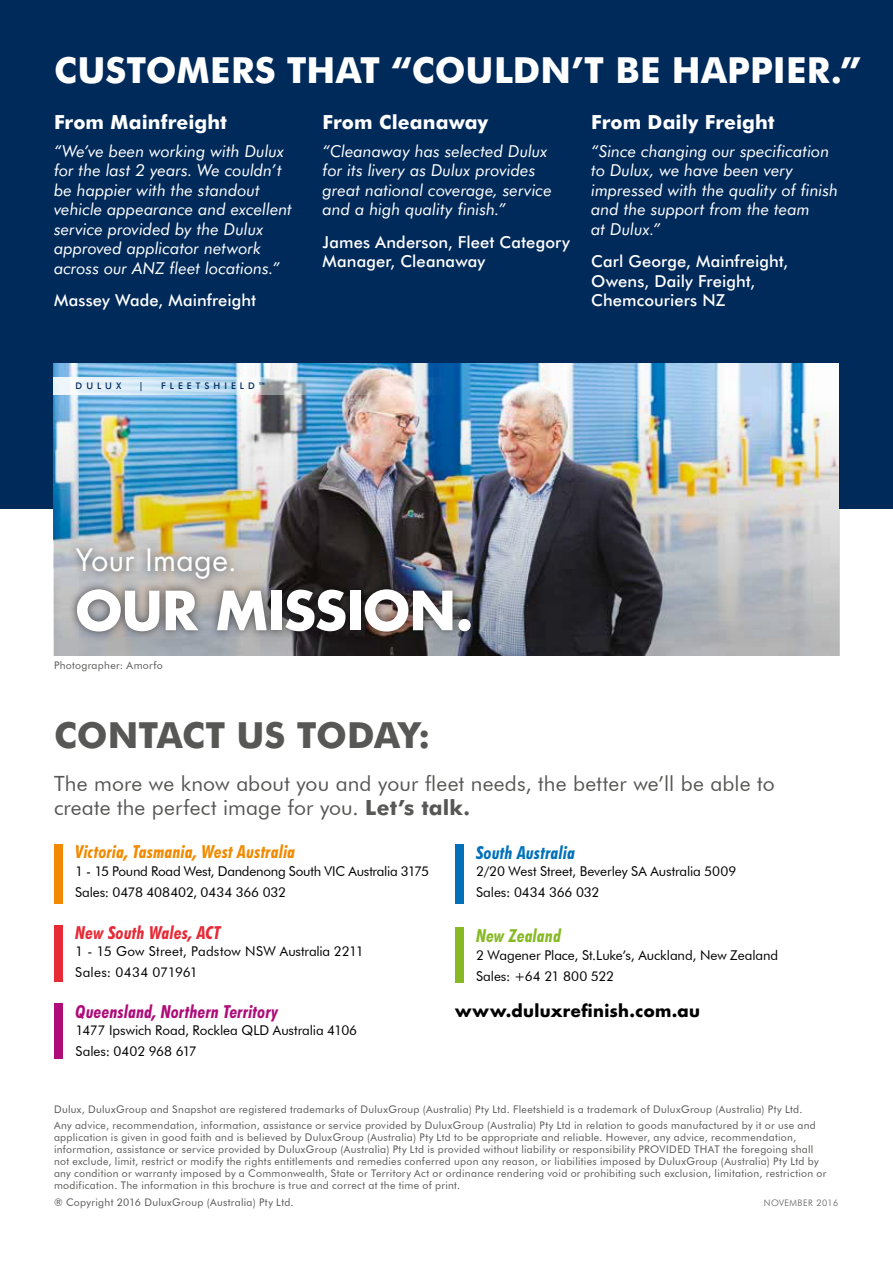
<style>
.page{position:relative;width:893px;height:1263px;background:#fff}
.page>*{position:absolute;margin:0;border:0;box-sizing:border-box;transform-origin:0 0}
.t1{font:700 52.5px "Futura";letter-spacing:-.005em;color:#fff}
.t2{font:700 36px "Futura BT";letter-spacing:.005em;color:#fff}
.t3{font:700 36px "Futura BT";letter-spacing:-.005em;color:#575756}
.t4{font:30px "Futura";letter-spacing:.015em;color:#fff}
.t5{font:21px/24px "Futura BT";letter-spacing:.01em;color:#575756}
.t6{font:700 19.5px "Futura BT";letter-spacing:.005em;color:#fff}
.t7{font:italic 700 condensed 18px "Futura BT";letter-spacing:.01em;color:#f18a00}
.t8{font:italic 700 condensed 18px "Futura BT";letter-spacing:.01em;color:#ae0d79}
.t9{font:italic 700 condensed 18px "Futura BT";letter-spacing:.01em;color:#e62a36}
.t10{font:italic 700 condensed 18px "Futura BT";letter-spacing:.01em;color:#0071b9}
.t11{font:italic 700 condensed 18px "Futura BT";letter-spacing:.01em;color:#87b925}
.t12{font:italic 16.5px/19.5px "Futura BT";color:#fff}
.t13{font:500 16.5px/19.5px "Futura BT";letter-spacing:.005em;color:#fff}
.t14{font:700 16.5px "Futura";letter-spacing:.025em;color:#000}
.t15{font:13.5px/21px "Futura BT";letter-spacing:-.005em;color:#000}
.t16{font:10.5px/12px "Futura BT";letter-spacing:.03em;color:#575756}
.t17{font:500 9.15px "Futura BT";letter-spacing:.44em;color:#002a5a}
.t18{font:300 9px "Futura BT";letter-spacing:.05em;color:#575756}
.s1{font-weight:700}
</style>
<div class="page">
<div style="left:0;top:0;width:893px;height:508px;background:#002a5a"></div>
<div style="left:455px;top:844px;width:8px;height:60px;background:#0071b9"></div>
<div style="left:455px;top:927px;width:8px;height:56px;background:#87b925"></div>
<div style="left:54px;top:844px;width:9px;height:60px;background:#f18a00"></div>
<div style="left:54px;top:925px;width:9px;height:57px;background:#e62a36"></div>
<div style="left:54px;top:1003px;width:9px;height:56px;background:#ae0d79"></div>
<img style="left:54px;top:363px;width:786px;height:293px">
<div style="left:68px;top:540px;width:175px;height:48px;background:#000;opacity:.6"></div>
<div style="left:68px;top:581px;width:411px;height:60px;background:#000;opacity:.6"></div>
<img style="left:53px;top:377px;width:787px;height:17px">
<h2 class="t2" style="left:54px;top:49px;width:809px">CUSTOMERS THAT “COULDN’T BE HAPPIER.”</h2>
<h3 class="t6" style="left:54px;top:110px;width:175px">From Mainfreight</h3>
<h3 class="t12" style="left:54px;top:141px;width:240px">“We’ve been working with Dulux for the last 2 years. We couldn’t be happier with the standout vehicle appearance and excellent service provided by the Dulux approved applicator network across our ANZ fleet locations.”</h3>
<h3 class="t13" style="left:54px;top:290px;width:204px">Massey Wade, Mainfreight</h3>
<p class="t17" style="left:76px;top:380px;width:47px">DULUX</p>
<p class="t17" style="left:139px;top:380px;width:6px">|</p>
<p class="t17" style="left:161px;top:380px;width:106px">FLEETSHIELD™</p>
<h3 class="t6" style="left:323px;top:110px;width:167px">From Cleanaway</h3>
<h3 class="t12" style="left:323px;top:141px;width:231px">“Cleanaway has selected Dulux for its livery as Dulux provides great national coverage, service and a high quality finish.”</h3>
<h3 class="t13" style="left:323px;top:232px;width:249px">James Anderson, Fleet Category<br>Manager, Cleanaway</h3>
<h3 class="t6" style="left:591px;top:110px;width:185px">From Daily Freight</h3>
<h3 class="t12" style="left:591px;top:141px;width:248px">“Since changing our specification to Dulux, we have been very impressed with the quality of finish and the support from the team<br>at Dulux.”</h3>
<h3 class="t13" style="left:591px;top:251px;width:199px">Carl George, Mainfreight,<br>Owens, Daily Freight,<br>Chemcouriers NZ</h3>
<h3 class="t4" style="left:76px;top:540px;width:163px">Your Image.</h3>
<h1 class="t1" style="left:76px;top:574px;width:399px">OUR MISSION.</h1>
<p class="t16" style="left:54px;top:659px;width:110px">Photographer: Amorfo</p>
<h2 class="t3" style="left:54px;top:713px;width:378px">CONTACT US TODAY:</h2>
<h3 class="t5" style="left:54px;top:771px;width:722px">The more we know about you and your fleet needs, the better we’ll be able to create the perfect image for you. <span class="s1">Let’s talk.</span></h3>
<h3 class="t7" style="left:75px;top:841px;width:222px">Victoria, Tasmania, West Australia</h3>
<h3 class="t10" style="left:476px;top:841px;width:101px">South Australia</h3>
<p class="t15" style="left:75px;top:860px;width:356px">1 - 15 Pound Road West, Dandenong South VIC Australia 3175<br>Sales: 0478 408402, 0434 366 032</p>
<p class="t15" style="left:476px;top:861px;width:262px">2/20 West Street, Beverley SA Australia 5009<br>Sales: 0434 366 032</p>
<h3 class="t9" style="left:75px;top:922px;width:147px">New South Wales, ACT</h3>
<h3 class="t11" style="left:476px;top:924px;width:87px">New Zealand</h3>
<p class="t15" style="left:75px;top:940px;width:290px">1 - 15 Gow Street, Padstow NSW Australia 2211<br>Sales: 0434 071961</p>
<h3 class="t8" style="left:76px;top:1000px;width:204px">Queensland, Northern Territory</h3>
<p class="t15" style="left:76px;top:1020px;width:283px">1477 Ipswich Road, Rocklea QLD Australia 4106<br>Sales: 0402 968 617</p>
<p class="t15" style="left:476px;top:944px;width:304px">2 Wagener Place, St.Luke’s, Auckland, New Zealand<br>Sales: +64 21 800 522</p>
<h3 class="t14" style="left:455px;top:999px;width:247px">www.duluxrefinish.com.au</h3>
<p class="t16" style="left:54px;top:1101px;width:763px;line-height:16.2px">Dulux, DuluxGroup and Snapshot are registered trademarks of DuluxGroup (Australia) Pty Ltd. Fleetshield is a trademark of DuluxGroup (Australia) Pty Ltd.<br>Any advice, recommendation, information, assistance or service provided by DuluxGroup (Australia) Pty Ltd in relation to goods manufactured by it or use and</p>
<p class="t16" style="left:54px;top:1131px;width:774px">application is given in good faith and is believed by DuluxGroup (Australia) Pty Ltd to be appropriate and reliable. However, any advice, recommendation, information, assistance or service provided by DuluxGroup (Australia) Pty Ltd is provided without liability or responsibility PROVIDED THAT the foregoing shall not exclude, limit, restrict or modify the rights entitlements and remedies conferred upon any reason, or liabilities imposed by DuluxGroup (Australia) Pty Ltd by any condition or warranty imposed by a Commonwealth, State or Territory Act or ordinance rendering void or prohibiting such exclusion, limitation, restriction or modification. The information in this brochure is true and correct at the time of print.</p>
<p class="t16" style="left:54px;top:1196px;width:241px">® Copyright 2016 DuluxGroup (Australia) Pty Ltd.</p>
<p class="t18" style="left:764px;top:1197px;width:76px">NOVEMBER 2016</p>
</div>
